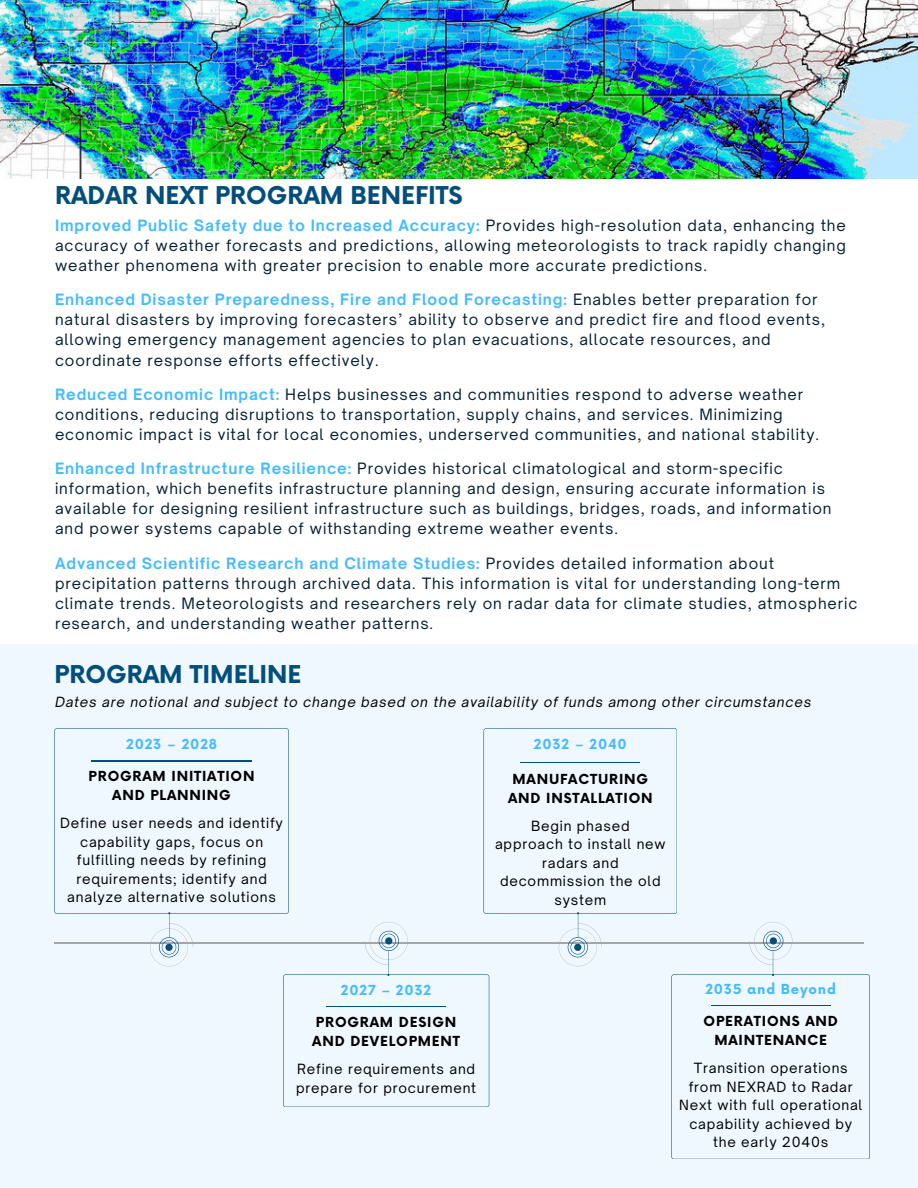
<style>
.page{position:relative;width:918px;height:1188px;background:#fff}
.page>*{position:absolute;margin:0;border:0;box-sizing:border-box;transform-origin:0 0}
.t1{font:700 24px "Now";color:#034e7b}
.t2{font:15px/20.1px "Open Sauce One";letter-spacing:.06em;color:#062133}
.t3{font:13.5px/18.5px "Open Sauce One";letter-spacing:.06em;color:#000;text-align:center}
.t4{font:700 13.5px/19px "Now";letter-spacing:.06em;color:#000;text-align:center}
.t5{font:italic 13.5px "Open Sauce One";letter-spacing:.06em;color:#000}
.t6{font:700 13.5px "Now";letter-spacing:.06em;color:#45bbff}
.s1{font-weight:700;color:#45bbff}
</style>
<div class="page">
<div style="left:0;top:644px;width:918px;height:544px;background:#eff8ff"></div>
<hr style="left:54px;top:943px;width:810px;height:1px;background:#a6a6a6">
<svg style="left:749px;top:922px;width:43px;height:43px"></svg>
<svg style="left:671px;top:974px;width:199px;height:185px"></svg>
<hr style="left:711px;top:1005px;width:120px;height:1px;background:#034e7b">
<svg style="left:365px;top:922px;width:43px;height:43px"></svg>
<svg style="left:283px;top:974px;width:206px;height:133px"></svg>
<hr style="left:326px;top:1006px;width:120px;height:1px;background:#034e7b">
<svg style="left:559px;top:923px;width:43px;height:43px"></svg>
<svg style="left:484px;top:728px;width:193px;height:186px"></svg>
<hr style="left:521px;top:762px;width:119px;height:1px;background:#034e7b">
<svg style="left:150px;top:923px;width:43px;height:43px"></svg>
<svg style="left:54px;top:728px;width:235px;height:186px"></svg>
<hr style="left:92px;top:761px;width:160px;height:1px;background:#034e7b">
<img style="left:0;top:0;width:918px;height:179px">
<h3 class="t1" style="left:55px;top:183px;width:409px">RADAR NEXT PROGRAM BENEFITS</h3>
<p class="t2" style="left:55px;top:215px;width:792px;text-align:justify"><span class="s1">Improved Public Safety due to Increased Accuracy:</span> Provides high-resolution data, enhancing the accuracy of weather forecasts and predictions, allowing meteorologists to track rapidly changing weather phenomena with greater precision to enable more accurate predictions.</p>
<p class="t2" style="left:55px;top:289px;width:772px"><span class="s1">Enhanced Disaster Preparedness, Fire and Flood Forecasting:</span> Enables better preparation for natural disasters by improving forecasters’ ability to observe and predict fire and flood events, allowing emergency management agencies to plan evacuations, allocate resources, and coordinate response efforts effectively.</p>
<p class="t2" style="left:55px;top:384px;width:766px"><span class="s1">Reduced Economic Impact:</span> Helps businesses and communities respond to adverse weather conditions, reducing disruptions to transportation, supply chains, and services. Minimizing economic impact is vital for local economies, underserved communities, and national stability.</p>
<h1 class="t2" style="left:55px;top:458px;width:778px"><span class="s1">Enhanced Infrastructure Resilience:</span> Provides historical climatological and storm-specific information, which benefits infrastructure planning and design, ensuring accurate information is available for designing resilient infrastructure such as buildings, bridges, roads, and information and power systems capable of withstanding extreme weather events.</h1>
<p class="t2" style="left:55px;top:553px;width:804px"><span class="s1">Advanced Scientific Research and Climate Studies:</span> Provides detailed information about precipitation patterns through archived data. This information is vital for understanding long-term climate trends. Meteorologists and researchers rely on radar data for climate studies, atmospheric research, and understanding weather patterns.</p>
<p class="t1" style="left:54px;top:662px;width:248px">PROGRAM TIMELINE</p>
<h3 class="t5" style="left:55px;top:693px;width:758px">Dates are notional and subject to change based on the availability of funds among other circumstances</h3>
<p class="t6" style="left:126px;top:737px;width:92px">2023 – 2028</p>
<p class="t4" style="left:89px;top:768px;width:167px">PROGRAM INITIATION<br>AND PLANNING</p>
<p class="t3" style="left:60px;top:814px;width:224px">Define user needs and identify capability gaps, focus on fulfilling needs by refining requirements; identify and analyze alternative solutions</p>
<p class="t6" style="left:534px;top:737px;width:94px">2032 – 2040</p>
<p class="t4" style="left:508px;top:770px;width:146px">MANUFACTURING<br>AND INSTALLATION</p>
<p class="t3" style="left:495px;top:816px;width:172px">Begin phased<br>approach to install new radars and decommission the old system</p>
<h1 class="t6" style="left:341px;top:983px;width:92px">2027 – 2032</h1>
<p class="t4" style="left:312px;top:1014px;width:149px;text-align:left">PROGRAM DESIGN<br>AND DEVELOPMENT</p>
<p class="t3" style="left:296px;top:1060px;width:182px;text-align:left">Refine requirements and prepare for procurement</p>
<p class="t6" style="left:705px;top:982px;width:132px">2035 and Beyond</p>
<p class="t4" style="left:704px;top:1013px;width:136px">OPERATIONS AND<br>MAINTENANCE</p>
<p class="t3" style="left:679px;top:1059px;width:185px">Transition operations from NEXRAD to Radar<br>Next with full operational capability achieved by the early 2040s</p>
</div>
